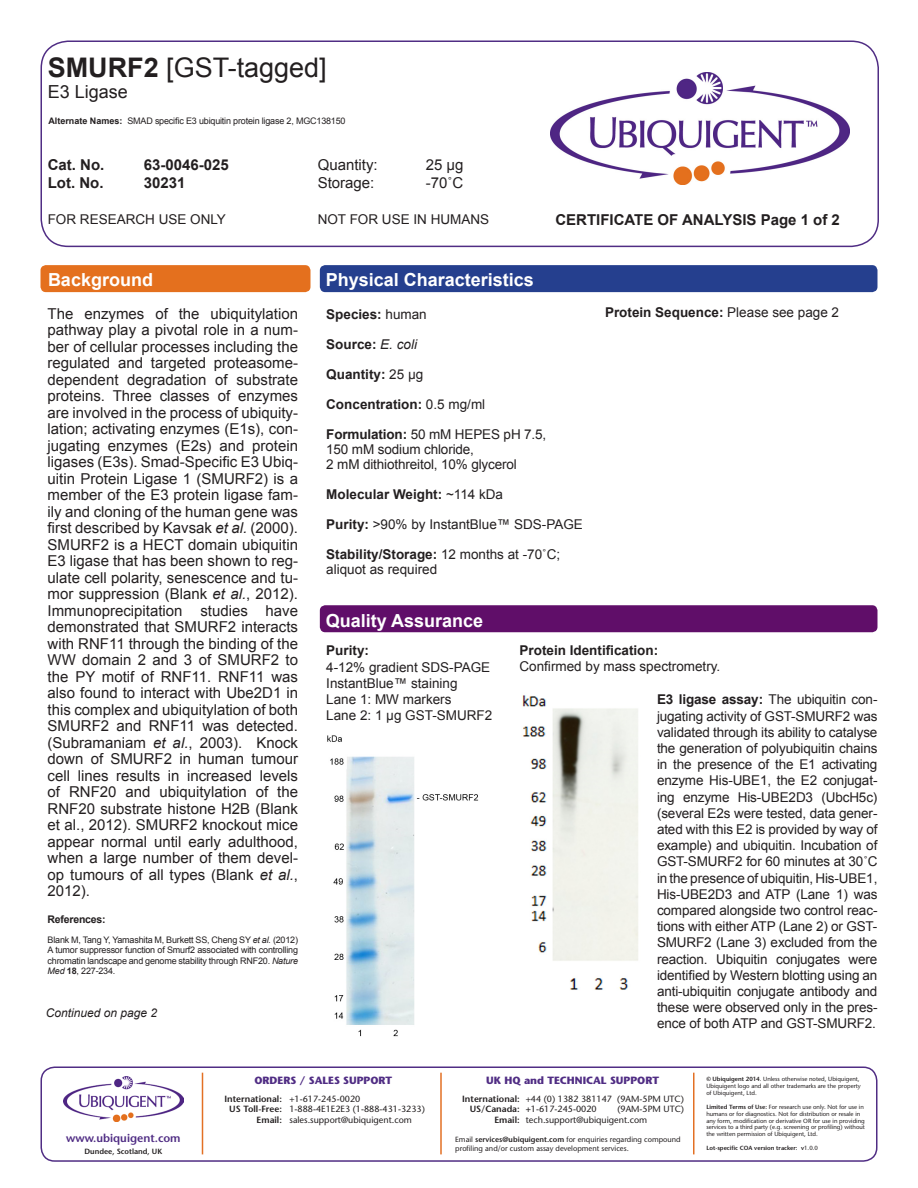
<style>
.page{position:relative;width:918px;height:1188px;background:#fff}
.page>*{position:absolute;margin:0;border:0;box-sizing:border-box;transform-origin:0 0}
.t1{font:27px "Arial";color:#231f20}
.t2{font:700 18px "Arial";color:#fff}
.t3{font:18px "Arial";color:#231f20}
.t4{font:15px/16.5px "Arial";color:#231f20;text-align:justify}
.t5{font:700 15px "Arial";color:#231f20}
.t6{font:13.5px/16.2px "Arial";color:#231f20}
.t7{font:700 13.5px "Arial";color:#231f20}
.t8{font:italic 12px "Arial";color:#231f20}
.t9{font:600 11.4px "Stone Sans";color:#502d84}
.t10{font:700 10.5px "Stone Sans";color:#502d84}
.t11{font:700 10.5px "Arial";letter-spacing:-.02em;color:#231f20}
.t12{font:9px/10.5px "Arial";letter-spacing:-.02em;color:#231f20;text-align:justify}
.t13{font:9px/10.8px "Stone Sans";color:#231f20}
.t14{font:7.5px/9px "Stone Sans";color:#231f20}
.t15{font:600 7.5px "Stone Sans";color:#231f20}
.t16{font:6px/6.9px "Stone Sans";color:#231f20}
.t17{font:600 6px "Stone Sans";color:#231f20}
.s1{font-weight:700}
.s2{font-style:italic}
.s3{font-weight:400}
.s4{font-weight:400;font-style:italic}
.s5{font-weight:600}
</style>
<div class="page">
<div style="left:40px;top:40px;width:839px;height:207px;border:2px solid #502d84;border-radius:27px"></div>
<img style="left:550px;top:73px;width:299px;height:112px">
<div style="left:40px;top:1066px;width:838px;height:96px;border:2px solid #502d84;border-radius:14px"></div>
<hr style="left:202px;top:1073px;width:1px;height:81px;background:#e37024">
<hr style="left:440px;top:1073px;width:2px;height:81px;background:#e37024">
<hr style="left:693px;top:1073px;width:1px;height:81px;background:#e37024">
<img style="left:64px;top:1077px;width:120px;height:44px">
<img style="left:327px;top:735px;width:152px;height:302px">
<div style="left:41px;top:265px;width:269px;height:27px;background:#e4701e;border-radius:5px"></div>
<div style="left:320px;top:265px;width:557px;height:27px;background:#253f8e;border-radius:5px"></div>
<div style="left:320px;top:605px;width:557px;height:27px;background:#600e69;border-radius:5px"></div>
<img style="left:522px;top:695px;width:116px;height:266px">
<img style="left:570px;top:978px;width:59px;height:12px">
<p class="t1" style="left:48px;top:49px;width:281px"><span class="s1">SMURF2</span> [GST-tagged]</p>
<p class="t3" style="left:48px;top:80px;width:82px">E3 Ligase</p>
<p class="t12" style="left:48px;top:116px;width:299px"><span class="s1">Alternate Names:</span> SMAD specific E3 ubiquitin protein ligase 2, MGC138150</p>
<p class="t5" style="left:48px;top:155px;width:58px">Cat. No.</p>
<p class="t5" style="left:144px;top:155px;width:87px">63-0046-025</p>
<p class="t4" style="left:318px;top:157px;width:62px">Quantity:</p>
<p class="t4" style="left:426px;top:157px;width:39px">25 µg</p>
<p class="t5" style="left:48px;top:173px;width:57px">Lot. No.</p>
<p class="t5" style="left:144px;top:173px;width:43px">30231</p>
<p class="t4" style="left:318px;top:175px;width:58px">Storage:</p>
<p class="t4" style="left:426px;top:175px;width:39px">-70˚C</p>
<p class="t6" style="left:48px;top:212px;width:180px">FOR RESEARCH USE ONLY</p>
<p class="t6" style="left:318px;top:212px;width:173px">NOT FOR USE IN HUMANS</p>
<p class="t2" style="left:48px;top:268px;width:107px">Background</p>
<p class="t2" style="left:326px;top:268px;width:210px">Physical Characteristics</p>
<p class="t5" style="left:555px;top:209px;width:286px">CERTIFICATE OF ANALYSIS Page 1 of 2</p>
<p class="t4" style="left:48px;top:306px;width:252px">The enzymes of the ubiquitylation pathway play a pivotal role in a num&shy;ber of cellular processes including the regulated and targeted proteasome&shy;dependent degradation of substrate proteins. Three classes of enzymes are involved in the process of ubiquity&shy;lation; activating enzymes (E1s), con&shy;jugating enzymes (E2s) and protein ligases (E3s). Smad-Specific E3 Ubiq&shy;uitin Protein Ligase 1 (SMURF2) is a member of the E3 protein ligase fam&shy;ily and cloning of the human gene was first described by Kavsak <span class="s2">et al.</span> (2000).<br>SMURF2 is a HECT domain ubiquitin E3 ligase that has been shown to reg&shy;ulate cell polarity, senescence and tu&shy;mor suppression (Blank <span class="s2">et al.</span>, 2012).<br>Immunoprecipitation studies have demonstrated that SMURF2 interacts with RNF11 through the binding of the WW domain 2 and 3 of SMURF2 to the PY motif of RNF11. RNF11 was also found to interact with Ube2D1 in this complex and ubiquitylation of both SMURF2 and RNF11 was detected. (Subramaniam <span class="s2">et al.</span>, 2003). Knock down of SMURF2 in human tumour cell lines results in increased levels of RNF20 and ubiquitylation of the RNF20 substrate histone H2B (Blank et al., 2012). SMURF2 knockout mice appear normal until early adulthood, when a large number of them devel&shy;op tumours of all types (Blank <span class="s2">et al.</span>, 2012).</p>
<p class="t11" style="left:48px;top:913px;width:60px">References:</p>
<p class="t12" style="left:48px;top:935px;width:252px">Blank M, Tang Y, Yamashita M, Burkett SS, Cheng SY <span class="s2">et al.</span> (2012)<br>A tumor suppressor function of Smurf2 associated with controlling chromatin landscape and genome stability through RNF20. <span class="s2">Nature Med</span> <span class="s1">18</span>, 227-234.</p>
<p class="t8" style="left:46px;top:1005px;width:113px">Continued on page 2</p>
<p class="t7" style="left:326px;top:305px;width:102px">Species: <span class="s3">human</span></p>
<p class="t7" style="left:326px;top:335px;width:92px">Source: <span class="s4">E. coli</span></p>
<p class="t7" style="left:326px;top:365px;width:99px">Quantity: <span class="s3">25 μg</span></p>
<p class="t7" style="left:326px;top:395px;width:161px">Concentration: <span class="s3">0.5 mg/ml</span></p>
<p class="t6" style="left:326px;top:427px;width:222px;line-height:15px"><span class="s1">Formulation:</span> 50 mM HEPES pH 7.5,<br>150 mM sodium chloride,<br>2 mM dithiothreitol, 10% glycerol</p>
<p class="t7" style="left:326px;top:485px;width:178px">Molecular Weight: <span class="s3">~114 kDa</span></p>
<p class="t6" style="left:326px;top:516px;width:258px"><span class="s1">Purity:</span> &gt;90% by InstantBlue™ SDS-PAGE</p>
<p class="t6" style="left:326px;top:547px;width:236px;line-height:15px"><span class="s1">Stability/Storage:</span> 12 months at -70˚C; aliquot as required</p>
<p class="t2" style="left:326px;top:608px;width:159px">Quality Assurance</p>
<p class="t7" style="left:605px;top:304px;width:236px">Protein Sequence: <span class="s3">Please see page 2</span></p>
<p class="t7" style="left:520px;top:641px;width:140px">Protein Identification:</p>
<p class="t6" style="left:520px;top:658px;width:202px">Confirmed by mass spectrometry.</p>
<p class="t7" style="left:326px;top:642px;width:44px">Purity:</p>
<p class="t6" style="left:326px;top:659px;width:166px">4-12% gradient SDS-PAGE</p>
<p class="t6" style="left:326px;top:675px;width:133px">InstantBlue™ staining</p>
<p class="t6" style="left:326px;top:691px;width:168px">Lane 1: MW markers<br>Lane 2: 1 µg GST-SMURF2</p>
<p class="t6" style="left:657px;top:692px;width:222px;text-align:justify"><span class="s1">E3 ligase assay:</span> The ubiquitin con&shy;jugating activity of GST-SMURF2 was validated through its ability to catalyse the generation of polyubiquitin chains in the presence of the E1 activating enzyme His-UBE1, the E2 conjugat&shy;ing enzyme His-UBE2D3 (UbcH5c) (several E2s were tested, data gener&shy;ated with this E2 is provided by way of example) and ubiquitin. Incubation of GST-SMURF2 for 60 minutes at 30˚C in the presence of ubiquitin, His-UBE1, His-UBE2D3 and ATP (Lane 1) was compared alongside two control reac&shy;tions with either ATP (Lane 2) or GST-SMURF2 (Lane 3) excluded from the reaction. Ubiquitin conjugates were identified by Western blotting using an anti-ubiquitin conjugate antibody and these were observed only in the pres&shy;ence of both ATP and GST-SMURF2.</p>
<p class="t9" style="left:66px;top:1131px;width:116px">www.ubiquigent.com</p>
<p class="t15" style="left:85px;top:1147px;width:79px">Dundee, Scotland, UK</p>
<p class="t10" style="left:254px;top:1074px;width:139px">ORDERS / SALES SUPPORT</p>
<p class="t13" style="left:224px;top:1093px;width:138px"><span class="s5">International:</span> +1-617-245-0020</p>
<p class="t13" style="left:229px;top:1104px;width:197px"><span class="s5">US Toll-Free:</span> 1-888-4E1E2E3 (1-888-431-3233)</p>
<p class="t13" style="left:257px;top:1115px;width:157px"><span class="s5">Email:</span> sales.support@ubiquigent.com</p>
<p class="t10" style="left:486px;top:1074px;width:174px">UK HQ and TECHNICAL SUPPORT</p>
<p class="t13" style="left:470px;top:1093px;width:216px;text-indent:-8px"><span class="s5">International:</span> +44 (0) 1382 381147 (9AM-5PM UTC)<br><span class="s5">US/Canada: +</span>1-617-245-0020</p>
<p class="t13" style="left:494px;top:1104px;width:191px;text-indent:123px">(9AM-5PM UTC)<br><span class="s5">Email:</span> tech.support@ubiquigent.com</p>
<p class="t14" style="left:455px;top:1134px;width:227px">Email <span class="s5">services@ubiquigent.com</span> for enquiries regarding compound profiling and/or custom assay development services.</p>
<p class="t16" style="left:706px;top:1076px;width:156px"><span class="s5">© Ubiquigent 2014</span>. Unless otherwise noted, Ubiquigent,<br>Ubiquigent logo and all other trademarks are the property of Ubiquigent, Ltd.</p>
<p class="t16" style="left:706px;top:1103px;width:160px"><span class="s5">Limited Terms of Use:</span> For research use only. Not for use in humans or for diagnostics. Not for distribution or resale in any form, modification or derivative OR for use in providing services to a third party (e.g. screening or profiling) without the written permission of Ubiquigent, Ltd.</p>
<p class="t17" style="left:706px;top:1144px;width:113px">Lot-specific COA version tracker: v<span class="s3">1.0.0</span></p>
</div>
